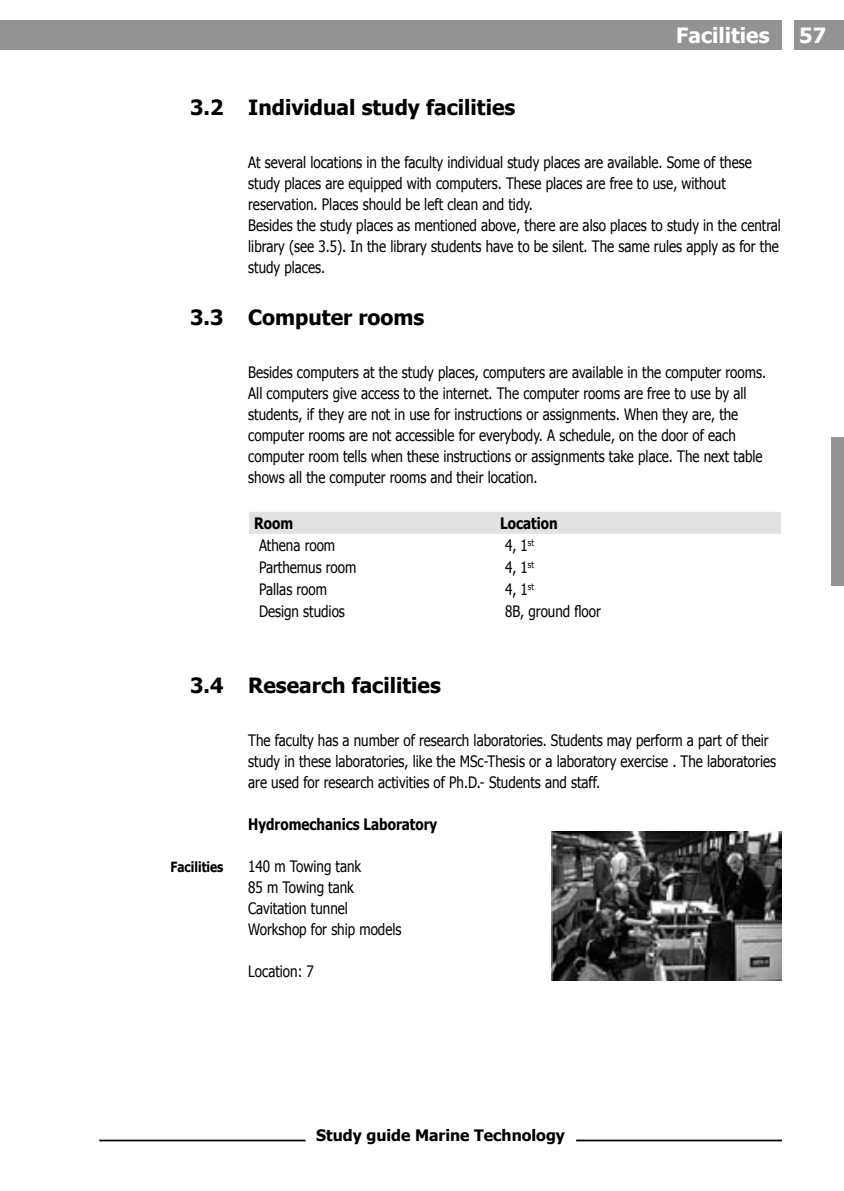
<style>
.page{position:relative;width:844px;height:1191px;background:#fff}
.page>*{position:absolute;margin:0;border:0;box-sizing:border-box;transform-origin:0 0}
.Par_titels{font:700 21px "Tahoma";color:#000}
.t1{font:700 21px "Tahoma";color:#fff}
.Standaard{font:15.75px/21px "Tahoma";color:#000;scale:.85 1}
.Standaard-2{font:700 15.75px "Tahoma";color:#000;scale:.85 1}
.Standaard-3{font:700 15.75px "Tahoma";color:#000}
.Standaard-4{font:700 14px "Tahoma";color:#000;scale:.85 1}
</style>
<div class="page">
<div style="left:831px;top:437px;width:12px;height:148px;background:#939393"></div>
<div style="left:794px;top:20px;width:49px;height:30px;background:#939393"></div>
<div style="left:0;top:20px;width:781px;height:30px;background:#939393"></div>
<hr style="left:99px;top:1139px;width:206px;height:2px;background:#000">
<hr style="left:576px;top:1139px;width:205px;height:2px;background:#000">
<div style="left:249px;top:512px;width:531px;height:22px;background:#e2e2e2"></div>
<img style="left:551px;top:831px;width:230px;height:149px">
<h1 class="t1" style="left:676px;top:22px;width:95px">Facilities</h1>
<h1 class="t1" style="left:799px;top:22px;width:28px">57</h1>
<p class="Par_titels" style="left:190px;top:94px;width:326px">3.2 Individual study facilities</p>
<p class="Standaard" style="left:248px;top:151px;width:593px">At several locations in the faculty individual study places are available. Some of these study places are equipped with computers. These places are free to use, without reservation. Places should be left clean and tidy.</p>
<p class="Standaard" style="left:248px;top:214px;width:628px">Besides the study places as mentioned above, there are also places to study in the central library (see 3.5). In the library students have to be silent. The same rules apply as for the study places.</p>
<p class="Par_titels" style="left:190px;top:304px;width:236px">3.3 Computer rooms</p>
<p class="Standaard" style="left:248px;top:361px;width:610px">Besides computers at the study places, computers are available in the computer rooms.<br>All computers give access to the internet. The computer rooms are free to use by all students, if they are not in use for instructions or assignments. When they are, the computer rooms are not accessible for everybody. A schedule, on the door of each computer room tells when these instructions or assignments take place. The next table shows all the computer rooms and their location.</p>
<p class="Standaard-2" style="left:254px;top:513px;width:47px">Room</p>
<p class="Standaard-2" style="left:500px;top:513px;width:69px">Location</p>
<p class="Standaard" style="left:259px;top:534px;width:91px">Athena room</p>
<p class="Standaard" style="left:505px;top:534px;width:35px">4, 1<sup>st</sup></p>
<p class="Standaard" style="left:259px;top:556px;width:116px">Parthemus room</p>
<p class="Standaard" style="left:505px;top:556px;width:35px">4, 1<sup>st</sup></p>
<p class="Standaard" style="left:259px;top:578px;width:81px">Pallas room</p>
<p class="Standaard" style="left:505px;top:578px;width:35px">4, 1<sup>st</sup></p>
<p class="Standaard" style="left:259px;top:600px;width:102px">Design studios</p>
<p class="Standaard" style="left:505px;top:600px;width:114px">8B, ground floor</p>
<p class="Par_titels" style="left:190px;top:672px;width:252px">3.4 Research facilities</p>
<p class="Standaard" style="left:248px;top:729px;width:622px">The faculty has a number of research laboratories. Students may perform a part of their study in these laboratories, like the MSc-Thesis or a laboratory exercise . The laboratories are used for research activities of Ph.D.- Students and staff.</p>
<p class="Standaard-2" style="left:248px;top:814px;width:224px">Hydromechanics Laboratory</p>
<p class="Standaard-4" style="left:170px;top:857px;width:64px">Facilities</p>
<p class="Standaard" style="left:248px;top:855px;width:134px">140 m Towing tank</p>
<p class="Standaard" style="left:248px;top:876px;width:126px">85 m Towing tank</p>
<p class="Standaard" style="left:248px;top:897px;width:119px">Cavitation tunnel</p>
<p class="Standaard" style="left:248px;top:918px;width:182px">Workshop for ship models</p>
<p class="Standaard" style="left:248px;top:960px;width:79px">Location: 7</p>
<p class="Standaard-3" style="left:316px;top:1125px;width:250px">Study guide Marine Technology</p>
</div>
